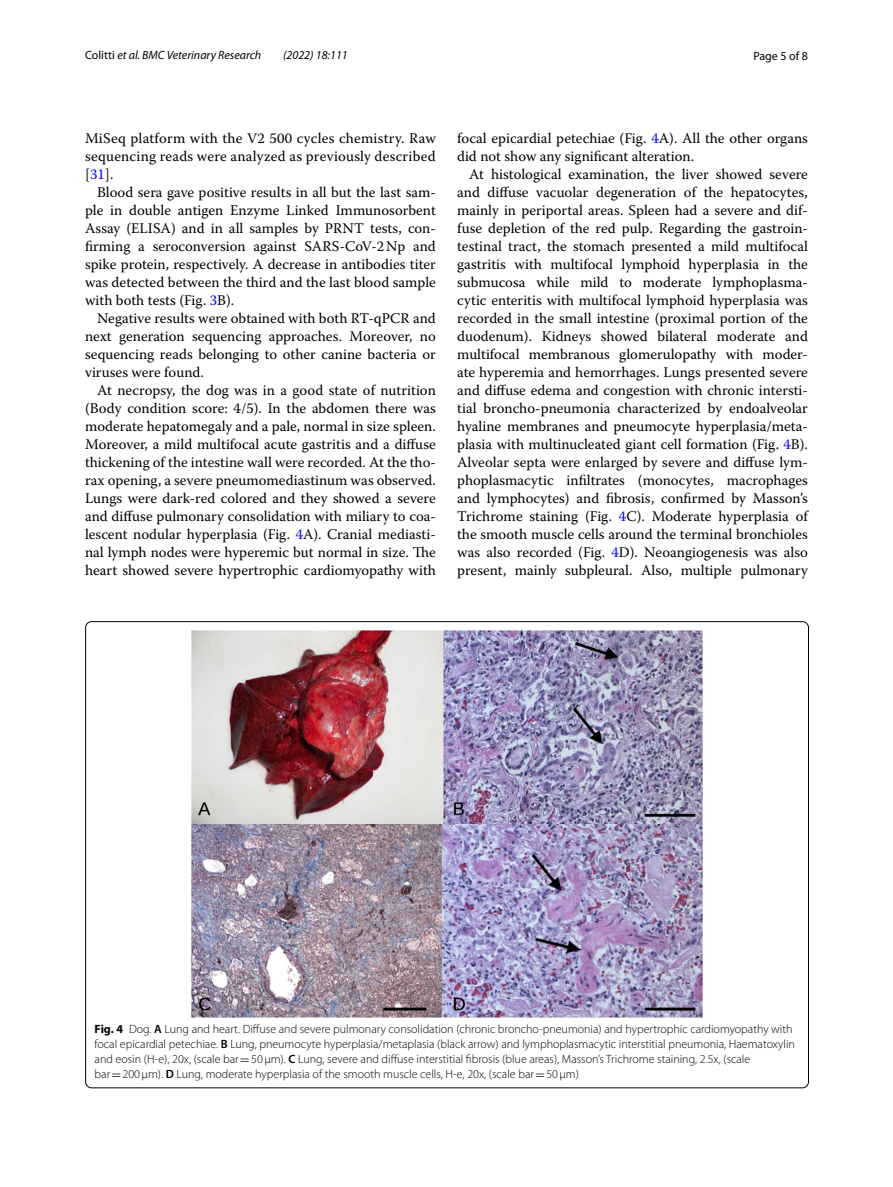
<style>
.page{position:relative;width:893px;height:1187px;background:#fff}
.page>*{position:absolute;margin:0;border:0;box-sizing:border-box;transform-origin:0 0}
.t1{font:14.7px/18px "Warnock Pro";color:#000;text-align:justify}
.t2{font:300 12px/15px "Myriad Pro";color:#000}
.t3{font:italic 12px "Myriad Pro";color:#000}
.t4{font:12px "Myriad Pro";color:#000}
.s1{font-style:normal}
.s2{color:#00f}
.s3{font-weight:700}
.s4{font-weight:600}
.s5{font-family:"MTSY";font-weight:400}
</style>
<div class="page">
<img style="left:192px;top:630px;width:510px;height:387px">
<p class="t3" style="left:85px;top:48px;width:178px"><span class="s1">Colitti</span> et al. BMC Veterinary Research</p>
<p class="t3" style="left:283px;top:48px;width:66px">(2022) 18:111</p>
<p class="t4" style="left:753px;top:48px;width:56px">Page 5 of 8</p>
<p class="t1" style="left:85px;top:128px;width:352px">MiSeq platform with the V2 500 cycles chemistry. Raw sequencing reads were analyzed as previously described [<span class="s2">31</span>].</p>
<p class="t1" style="left:85px;top:182px;width:352px;text-indent:12px">Blood sera gave positive results in all but the last sam&shy;ple in double antigen Enzyme Linked Immunosorbent Assay (ELISA) and in all samples by PRNT tests, con&shy;firming a seroconversion against SARS-CoV-2Np and spike protein, respectively. A decrease in antibodies titer was detected between the third and the last blood sample with both tests (Fig. <span class="s2">3</span>B).</p>
<p class="t1" style="left:85px;top:308px;width:352px;text-indent:12px">Negative results were obtained with both RT-qPCR and next generation sequencing approaches. Moreover, no sequencing reads belonging to other canine bacteria or viruses were found.</p>
<p class="t1" style="left:85px;top:380px;width:352px;text-indent:12px">At necropsy, the dog was in a good state of nutrition (Body condition score: 4/5). In the abdomen there was moderate hepatomegaly and a pale, normal in size spleen.<br>Moreover, a mild multifocal acute gastritis and a diffuse thickening of the intestine wall were recorded. At the tho&shy;rax opening, a severe pneumomediastinum was observed.<br>Lungs were dark-red colored and they showed a severe and diffuse pulmonary consolidation with miliary to coa&shy;lescent nodular hyperplasia (Fig. <span class="s2">4</span>A). Cranial mediasti&shy;nal lymph nodes were hyperemic but normal in size. The heart showed severe hypertrophic cardiomyopathy with</p>
<p class="t1" style="left:457px;top:128px;width:352px">focal epicardial petechiae (Fig. <span class="s2">4</span>A). All the other organs did not show any significant alteration.</p>
<p class="t1" style="left:457px;top:164px;width:352px;text-indent:12px">At histological examination, the liver showed severe and diffuse vacuolar degeneration of the hepatocytes, mainly in periportal areas. Spleen had a severe and dif&shy;fuse depletion of the red pulp. Regarding the gastroin&shy;testinal tract, the stomach presented a mild multifocal gastritis with multifocal lymphoid hyperplasia in the submucosa while mild to moderate lymphoplasma&shy;cytic enteritis with multifocal lymphoid hyperplasia was recorded in the small intestine (proximal portion of the duodenum). Kidneys showed bilateral moderate and multifocal membranous glomerulopathy with moder&shy;ate hyperemia and hemorrhages. Lungs presented severe and diffuse edema and congestion with chronic intersti&shy;tial broncho-pneumonia characterized by endoalveolar hyaline membranes and pneumocyte hyperplasia/meta&shy;plasia with multinucleated giant cell formation (Fig. <span class="s2">4</span>B).<br>Alveolar septa were enlarged by severe and diffuse lym&shy;phoplasmacytic infiltrates (monocytes, macrophages and lymphocytes) and fibrosis, confirmed by Masson’s Trichrome staining (Fig. <span class="s2">4</span>C). Moderate hyperplasia of the smooth muscle cells around the terminal bronchioles was also recorded (Fig. <span class="s2">4</span>D). Neoangiogenesis was also present, mainly subpleural. Also, multiple pulmonary</p>
<p class="t2" style="left:95px;top:1021px;width:702px"><span class="s3">Fig. 4</span> Dog. <span class="s4">A</span> Lung and heart. Diffuse and severe pulmonary consolidation (chronic broncho-pneumonia) and hypertrophic cardiomyopathy with focal epicardial petechiae. <span class="s4">B</span> Lung, pneumocyte hyperplasia/metaplasia (black arrow) and lymphoplasmacytic interstitial pneumonia, Haematoxylin and eosin (H-e), 20x, (scale bar<span class="s5">=</span>50μm). <span class="s4">C</span> Lung, severe and diffuse interstitial fibrosis (blue areas), Masson’s Trichrome staining, 2.5x, (scale bar<span class="s5">=</span>200μm). <span class="s4">D</span> Lung, moderate hyperplasia of the smooth muscle cells, H-e, 20x, (scale bar<span class="s5">=</span>50μm)</p>
</div>
